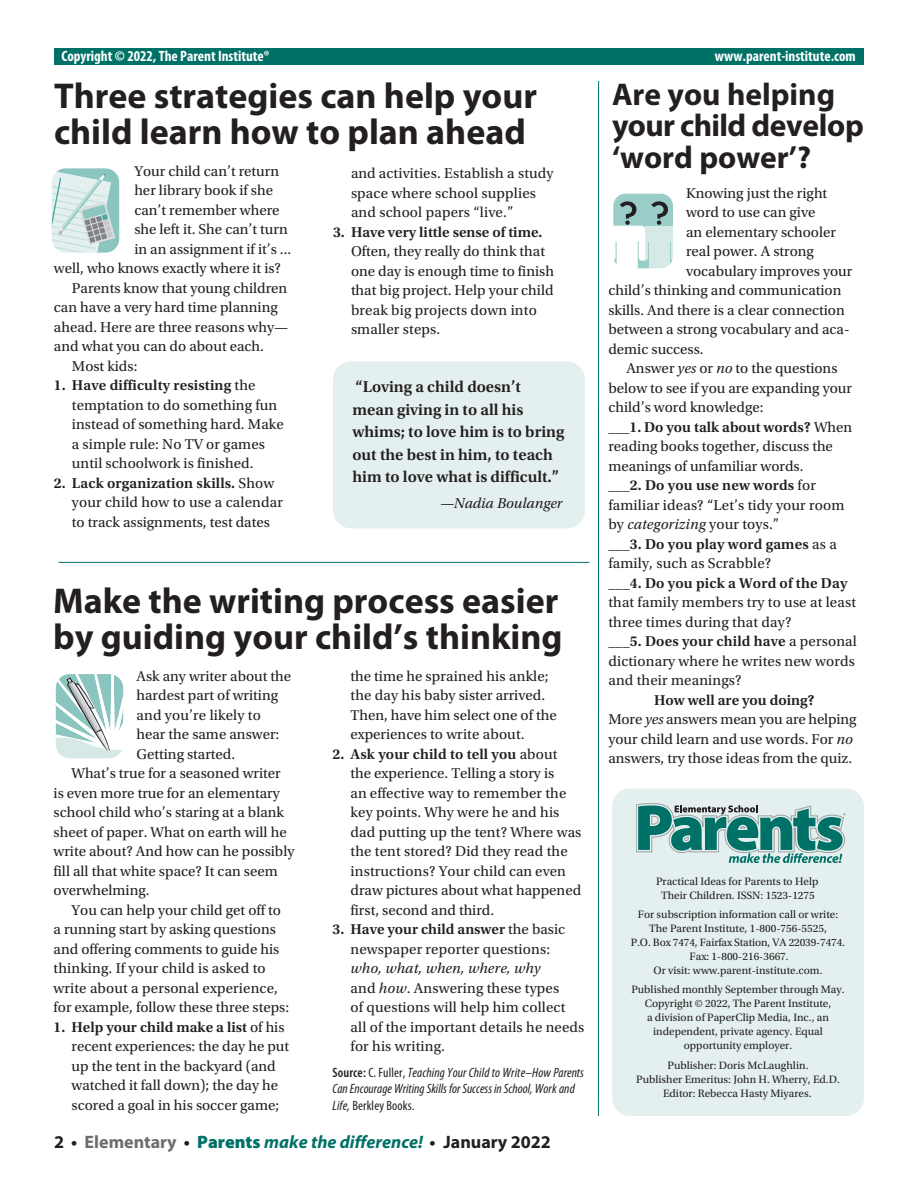
<style>
.page{position:relative;width:918px;height:1188px;background:#fff}
.page>*{position:absolute;margin:0;border:0;box-sizing:border-box;transform-origin:0 0}
.t1{font:700 36px/36px "Myriad Pro";color:#231f20}
.t2{font:700 31.5px/31.5px "Myriad Pro";color:#231f20}
.t3{font:italic 700 18px "Myriad Pro";color:#007167}
.t4{font:600 16.5px/22.5px "Utopia Std";color:#231f20}
.t5{font:15px/19.5px "Utopia Std";color:#231f20}
.t6{font:600 15px "Utopia Std";letter-spacing:.01em;color:#231f20}
.t7{font:700 condensed 15px "Myriad Pro";color:#fff}
.t8{font:italic 15px "Utopia Std";color:#231f20}
.t9{font:italic condensed 13.5px/16.5px "Myriad Pro";color:#231f20}
.t10{font:11.25px/14.1px "Utopia Std";color:#231f20;text-align:center}
.s1{font-weight:600}
.s2{font-style:italic}
.s3{font-weight:400}
.s4{font-weight:600;font-style:normal}
.s5{font-style:normal}
.s6{font-style:normal;color:#231f20}
.s7{font-style:normal;color:#6c6d70}
.s8{font-weight:900;font-style:normal}
</style>
<div class="page">
<div style="left:612px;top:789px;width:252px;height:327px;background:#e4f0ef;border-radius:18px"></div>
<hr style="left:598px;top:81px;width:1px;height:1035px;background:#007167">
<hr style="left:58px;top:562px;width:531px;height:1px;background:#007167">
<svg style="left:51px;top:168px;width:69px;height:85px;background:#c1dbd8"></svg>
<svg style="left:55px;top:674px;width:69px;height:85px"></svg>
<svg style="left:613px;top:193px;width:60px;height:76px"></svg>
<div style="left:54px;top:49px;width:810px;height:16px;background:#007167"></div>
<div style="left:333px;top:362px;width:252px;height:166px;background:#e4f0ef;border-radius:18px"></div>
<svg style="left:636px;top:803px;width:210px;height:60px"></svg>
<p class="t7" style="left:62px;top:46px;width:210px">Copyright © 2022, The Parent Institute®</p>
<p class="t7" style="left:715px;top:46px;width:142px">www.parent-institute.com</p>
<h1 class="t1" style="left:54px;top:77px;width:485px">Three strategies can help your child learn how to plan ahead</h1>
<h2 class="t2" style="left:612px;top:77px;width:254px">Are you helping your child develop ‘word power’?</h2>
<p class="t5" style="left:134px;top:161px;width:146px">Your child can’t return</p>
<p class="t5" style="left:134px;top:181px;width:140px">her library book if she</p>
<p class="t5" style="left:134px;top:200px;width:147px">can’t remember where</p>
<p class="t5" style="left:134px;top:220px;width:155px">she left it. She can’t turn</p>
<p class="t5" style="left:134px;top:239px;width:158px">in an assignment if it’s ...</p>
<p class="t5" style="left:54px;top:259px;width:229px">well, who knows exactly where it is?</p>
<p class="t5" style="left:72px;top:278px;width:217px">Parents know that young children</p>
<p class="t5" style="left:54px;top:298px;width:225px">can have a very hard time planning</p>
<p class="t5" style="left:54px;top:317px;width:236px">ahead. Here are three reasons why—</p>
<p class="t5" style="left:54px;top:337px;width:212px">and what you can do about each.</p>
<p class="t5" style="left:72px;top:356px;width:67px">Most kids:</p>
<p class="t5" style="left:72px;top:376px;width:213px;text-indent:-18px"><span class="s1">1. Have difficulty resisting</span> the temptation to do something fun instead of something hard. Make a simple rule: No TV or games until schoolwork is finished.</p>
<p class="t5" style="left:72px;top:473px;width:212px;text-indent:-18px"><span class="s1">2. Lack organization skills.</span> Show your child how to use a calendar to track assignments, test dates</p>
<p class="t5" style="left:351px;top:164px;width:204px">and activities. Establish a study space where school supplies and school papers “live.”</p>
<p class="t6" style="left:333px;top:223px;width:211px">3. Have very little sense of time.</p>
<p class="t5" style="left:351px;top:242px;width:205px">Often, they really do think that one day is enough time to finish that big project. Help your child break big projects down into smaller steps.</p>
<p class="t5" style="left:686px;top:183px;width:143px">Knowing just the right</p>
<p class="t5" style="left:686px;top:203px;width:131px">word to use can give</p>
<p class="t5" style="left:686px;top:222px;width:151px">an elementary schooler</p>
<p class="t5" style="left:686px;top:242px;width:129px">real power. A strong</p>
<p class="t5" style="left:686px;top:261px;width:168px">vocabulary improves your</p>
<p class="t5" style="left:608px;top:281px;width:235px">child’s thinking and communication</p>
<p class="t5" style="left:608px;top:300px;width:238px">skills. And there is a clear connection</p>
<p class="t5" style="left:608px;top:320px;width:243px">between a strong vocabulary and aca-</p>
<p class="t5" style="left:608px;top:339px;width:97px">demic success.</p>
<p class="t5" style="left:626px;top:359px;width:213px">Answer <span class="s2">yes</span> or <span class="s2">no</span> to the questions</p>
<p class="t5" style="left:608px;top:378px;width:245px">below to see if you are expanding your</p>
<p class="t5" style="left:608px;top:398px;width:157px">child’s word knowledge:</p>
<p class="t6" style="left:608px;top:418px;width:245px">___1. Do you talk about words? <span class="s3">When</span></p>
<p class="t5" style="left:608px;top:437px;width:226px">reading books together, discuss the</p>
<p class="t5" style="left:608px;top:456px;width:197px">meanings of unfamiliar words.</p>
<p class="t6" style="left:608px;top:477px;width:209px">___2. Do you use new words <span class="s3">for</span></p>
<p class="t5" style="left:608px;top:495px;width:238px">familiar ideas? “Let’s tidy your room</p>
<p class="t5" style="left:608px;top:515px;width:172px">by <span class="s2">categorizing</span> your toys.”</p>
<p class="t6" style="left:608px;top:535px;width:230px">___3. Do you play word games <span class="s3">as a</span></p>
<p class="t5" style="left:608px;top:554px;width:164px">family, such as Scrabble?</p>
<p class="t6" style="left:608px;top:574px;width:241px">___4. Do you pick a Word of the Day</p>
<p class="t5" style="left:608px;top:593px;width:250px">that family members try to use at least three times during that day?<br><span class="s1">___5. Does your child have</span> a personal dictionary where he writes new words and their meanings?</p>
<p class="t5" style="left:608px;top:690px;width:250px;text-align:center"><span class="s1">How well are you doing?<br></span>More <span class="s2">yes</span> answers mean you are helping your child learn and use words. For <span class="s2">no </span>answers, try those ideas from the quiz.</p>
<p class="t4" style="left:352px;top:376px;width:213px">“Loving a child doesn’t<br>mean giving in to all his whims; to love him is to bring out the best in him, to teach him to love what is difficult.”</p>
<p class="t8" style="left:440px;top:495px;width:124px">—Nadia Boulanger</p>
<h1 class="t1" style="left:53px;top:582px;width:511px">Make the writing process easier by guiding your child’s thinking</h1>
<p class="t5" style="left:351px;top:666px;width:208px">the time he sprained his ankle; the day his baby sister arrived.<br>Then, have him select one of the experiences to write about.</p>
<p class="t5" style="left:351px;top:744px;width:232px;text-indent:-18px"><span class="s1">2. Ask your child to tell you</span> about the experience. Telling a story is<br>an effective way to remember the key points. Why were he and his dad putting up the tent? Where was the tent stored? Did they read the instructions? Your child can even draw pictures about what happened first, second and third.</p>
<p class="t5" style="left:333px;top:920px;width:234px;text-align:center"><span class="s1">3. Have your child answer</span> the basic newspaper reporter questions:</p>
<p class="t5" style="left:351px;top:959px;width:235px"><span class="s2">who, what, when, where, why<br></span>and <span class="s2">how</span>. Answering these types<br>of questions will help him collect all of the important details he needs for his writing.</p>
<p class="t9" style="left:333px;top:1064px;width:253px"><span class="s4">Source:</span> <span class="s5">C. Fuller,</span> Teaching Your Child to Write–How Parents<br>Can Encourage Writing Skills for Success in School, Work and<br>Life, <span class="s5">Berkley Books.</span></p>
<p class="t5" style="left:137px;top:666px;width:156px">Ask any writer about the</p>
<p class="t5" style="left:137px;top:686px;width:143px">hardest part of writing</p>
<p class="t5" style="left:137px;top:705px;width:126px">and you’re likely to</p>
<p class="t5" style="left:137px;top:725px;width:144px">hear the same answer:</p>
<p class="t5" style="left:137px;top:744px;width:100px">Getting started.</p>
<p class="t5" style="left:72px;top:764px;width:211px">What’s true for a seasoned writer</p>
<p class="t5" style="left:54px;top:783px;width:228px">is even more true for an elementary</p>
<p class="t5" style="left:54px;top:803px;width:232px">school child who’s staring at a blank</p>
<p class="t5" style="left:54px;top:822px;width:235px">sheet of paper. What on earth will he</p>
<p class="t5" style="left:54px;top:842px;width:242px">write about? And how can he possibly</p>
<p class="t5" style="left:54px;top:861px;width:226px">fill all that white space? It can seem</p>
<p class="t5" style="left:54px;top:881px;width:98px">overwhelming.</p>
<p class="t5" style="left:72px;top:900px;width:211px">You can help your child get off to</p>
<p class="t5" style="left:54px;top:920px;width:224px">a running start by asking questions</p>
<p class="t5" style="left:54px;top:939px;width:227px">and offering comments to guide his</p>
<p class="t5" style="left:54px;top:959px;width:214px">thinking. If your child is asked to</p>
<p class="t5" style="left:54px;top:978px;width:226px">write about a personal experience,</p>
<p class="t5" style="left:54px;top:998px;width:237px">for example, follow these three steps:</p>
<p class="t5" style="left:72px;top:1017px;width:219px;text-indent:-18px"><span class="s1">1. Help your child make a list</span> of his recent experiences: the day he put up the tent in the backyard (and watched it fall down); the day he scored a goal in his soccer game;</p>
<p class="t10" style="left:656px;top:874px;width:164px">Practical Ideas for Parents to Help<br>Their Children. ISSN: 1523-1275</p>
<p class="t10" style="left:631px;top:907px;width:216px">For subscription information call or write:<br>The Parent Institute, 1-800-756-5525,<br>P.O. Box 7474, Fairfax Station, VA 22039-7474.<br>Fax: 1-800-216-3667.<br>Or visit: www.parent-institute.com.</p>
<p class="t10" style="left:631px;top:982px;width:215px">Published monthly September through May.<br>Copyright © 2022, The Parent Institute,<br>a division of PaperClip Media, Inc., an independent, private agency. Equal opportunity employer.</p>
<p class="t10" style="left:636px;top:1059px;width:205px">Publisher: Doris McLaughlin.<br>Publisher Emeritus: John H. Wherry, Ed.D.<br>Editor: Rebecca Hasty Miyares.</p>
<p class="t3" style="left:54px;top:1130px;width:498px"><span class="s6">2 •</span> <span class="s7">Elementary</span> <span class="s6">•</span> <span class="s8">Parents</span> make the difference! <span class="s6">• January 2022</span></p>
</div>
